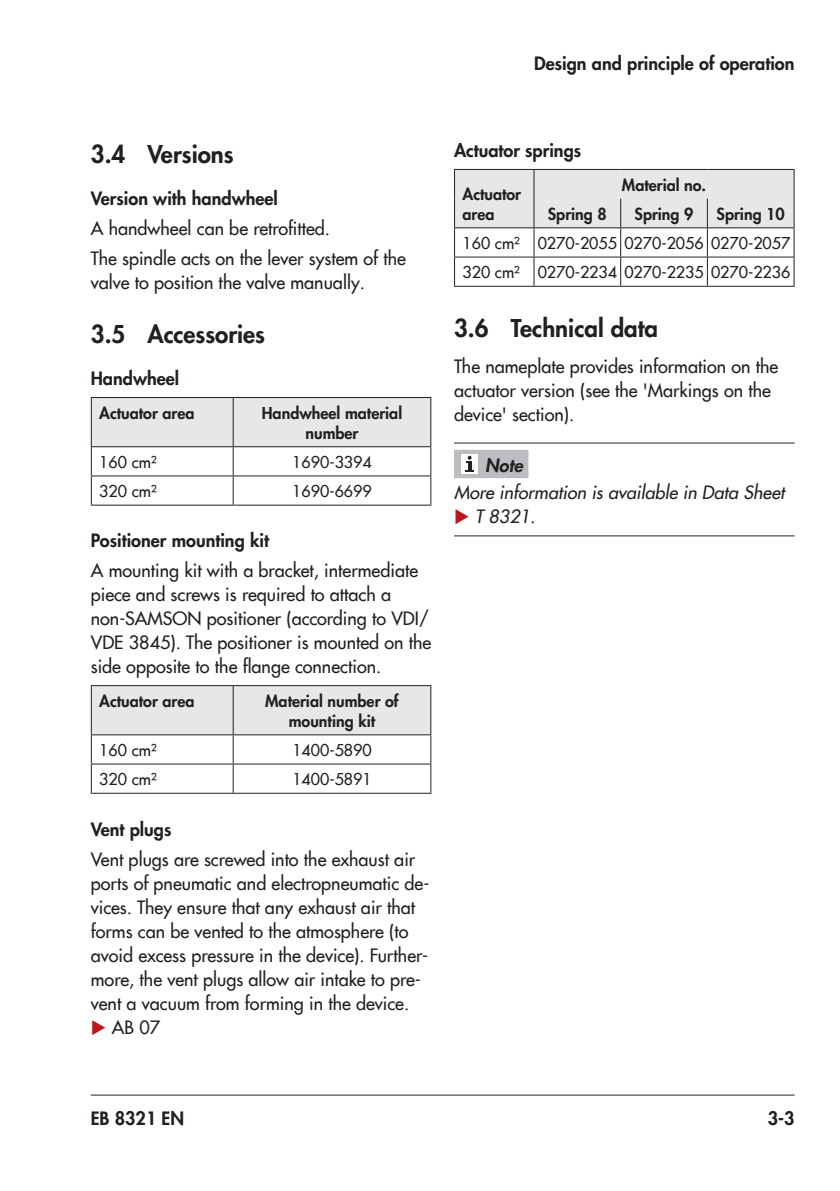
<style>
.page{position:relative;width:840px;height:1191px;background:#fff}
.page>*{position:absolute;margin:0;border:0;box-sizing:border-box;transform-origin:0 0}
.t1{font:800 24px "Futura Com";color:#231f20}
.t2{font:500 18px/24px "Futura Com";color:#231f20}
.t3{font:800 18px "Futura Com";color:#231f20}
.t4{font:italic 500 18px "Futura Com";color:#231f20}
.t5{font:italic 800 18px "Futura Com";color:#231f20}
.t6{font:500 16px/29.2px "Futura Com";color:#231f20}
.t7{font:800 16px/20px "Futura Com";color:#231f20;text-align:center}
.s1{color:#be151b}
</style>
<div class="page">
<hr style="left:91px;top:1094px;width:703px;height:1px;background:#231f20">
<svg style="left:91px;top:397px;width:340px;height:107px"></svg>
<hr style="left:91px;top:504px;width:142px;height:1px;background:#231f20">
<hr style="left:233px;top:504px;width:198px;height:1px;background:#231f20">
<svg style="left:91px;top:685px;width:340px;height:107px"></svg>
<hr style="left:91px;top:792px;width:142px;height:1px;background:#231f20">
<hr style="left:233px;top:792px;width:198px;height:1px;background:#231f20">
<hr style="left:454px;top:442px;width:340px;height:1px;background:#231f20">
<hr style="left:454px;top:535px;width:340px;height:1px;background:#231f20">
<svg style="left:454px;top:169px;width:340px;height:117px"></svg>
<hr style="left:454px;top:286px;width:79px;height:1px;background:#231f20">
<hr style="left:533px;top:286px;width:87px;height:1px;background:#231f20">
<hr style="left:620px;top:286px;width:87px;height:1px;background:#231f20">
<hr style="left:707px;top:286px;width:87px;height:1px;background:#231f20">
<div style="left:454px;top:450px;width:74px;height:28px;background:#bcbdc0"></div>
<svg style="left:461px;top:454px;width:16px;height:19px"></svg>
<svg style="left:467px;top:462px;width:4px;height:9px"></svg>
<svg style="left:465px;top:456px;width:6px;height:6px"></svg>
<p class="t3" style="left:534px;top:49px;width:262px">Design and principle of operation</p>
<h1 class="t1" style="left:91px;top:136px;width:144px">3.4 Versions</h1>
<p class="t3" style="left:91px;top:185px;width:188px">Version with handwheel</p>
<p class="t2" style="left:91px;top:213px;width:316px;line-height:30px">A handwheel can be retrofitted.<br>The spindle acts on the lever system of the</p>
<p class="t2" style="left:91px;top:270px;width:275px">valve to position the valve manually.</p>
<h1 class="t1" style="left:91px;top:316px;width:176px">3.5 Accessories</h1>
<p class="t3" style="left:91px;top:365px;width:90px">Handwheel</p>
<p class="t7" style="left:99px;top:402px;width:97px">Actuator area</p>
<p class="t7" style="left:262px;top:402px;width:142px">Handwheel material number</p>
<p class="t6" style="left:99px;top:446px;width:59px">160 cm²</p>
<p class="t6" style="left:292px;top:446px;width:81px">1690-3394</p>
<p class="t6" style="left:99px;top:476px;width:59px">320 cm²</p>
<p class="t6" style="left:292px;top:476px;width:81px">1690-6699</p>
<p class="t3" style="left:91px;top:527px;width:179px">Positioner mounting kit</p>
<p class="t2" style="left:91px;top:558px;width:342px">A mounting kit with a bracket, intermediate piece and screws is required to attach a non-SAMSON positioner (according to VDI/ VDE 3845). The positioner is mounted on the side opposite to the flange connection.</p>
<p class="t7" style="left:99px;top:690px;width:97px">Actuator area</p>
<p class="t7" style="left:265px;top:690px;width:135px">Material number of mounting kit</p>
<p class="t6" style="left:99px;top:735px;width:59px">160 cm²</p>
<p class="t6" style="left:292px;top:735px;width:81px">1400-5890</p>
<p class="t6" style="left:99px;top:764px;width:59px">320 cm²</p>
<p class="t6" style="left:292px;top:764px;width:81px">1400-5891</p>
<p class="t3" style="left:91px;top:815px;width:82px">Vent plugs</p>
<p class="t2" style="left:91px;top:846px;width:340px">Vent plugs are screwed into the exhaust air ports of pneumatic and electropneumatic de&shy;vices. They ensure that any exhaust air that forms can be vented to the atmosphere (to avoid excess pressure in the device). Further&shy;more, the vent plugs allow air intake to pre&shy;vent a vacuum from forming in the device.</p>
<p class="t2" style="left:91px;top:1014px;width:71px"><span class="s1">◆</span> AB 07</p>
<p class="t3" style="left:454px;top:137px;width:129px">Actuator springs</p>
<p class="t7" style="left:462px;top:183px;width:60px;text-align:left">Actuator area</p>
<p class="t7" style="left:621px;top:174px;width:86px">Material no.</p>
<p class="t7" style="left:547px;top:203px;width:60px">Spring 8</p>
<p class="t7" style="left:634px;top:203px;width:60px">Spring 9</p>
<p class="t7" style="left:716px;top:203px;width:70px">Spring 10</p>
<p class="t6" style="left:462px;top:228px;width:329px">160 cm² 0270-2055 0270-2056 0270-2057<br>320 cm² 0270-2234 0270-2235 0270-2236</p>
<h1 class="t1" style="left:454px;top:310px;width:205px">3.6 Technical data</h1>
<p class="t2" style="left:454px;top:354px;width:325px">The nameplate provides information on the actuator version (see the 'Markings on the device' section).</p>
<p class="t5" style="left:485px;top:452px;width:39px">Note</p>
<p class="t4" style="left:454px;top:479px;width:332px">More information is available in Data Sheet</p>
<p class="t4" style="left:454px;top:503px;width:83px"><span class="s1">◆</span> T 8321.</p>
<p class="t3" style="left:91px;top:1104px;width:95px">EB 8321 EN</p>
<p class="t3" style="left:767px;top:1104px;width:28px">3-3</p>
</div>
